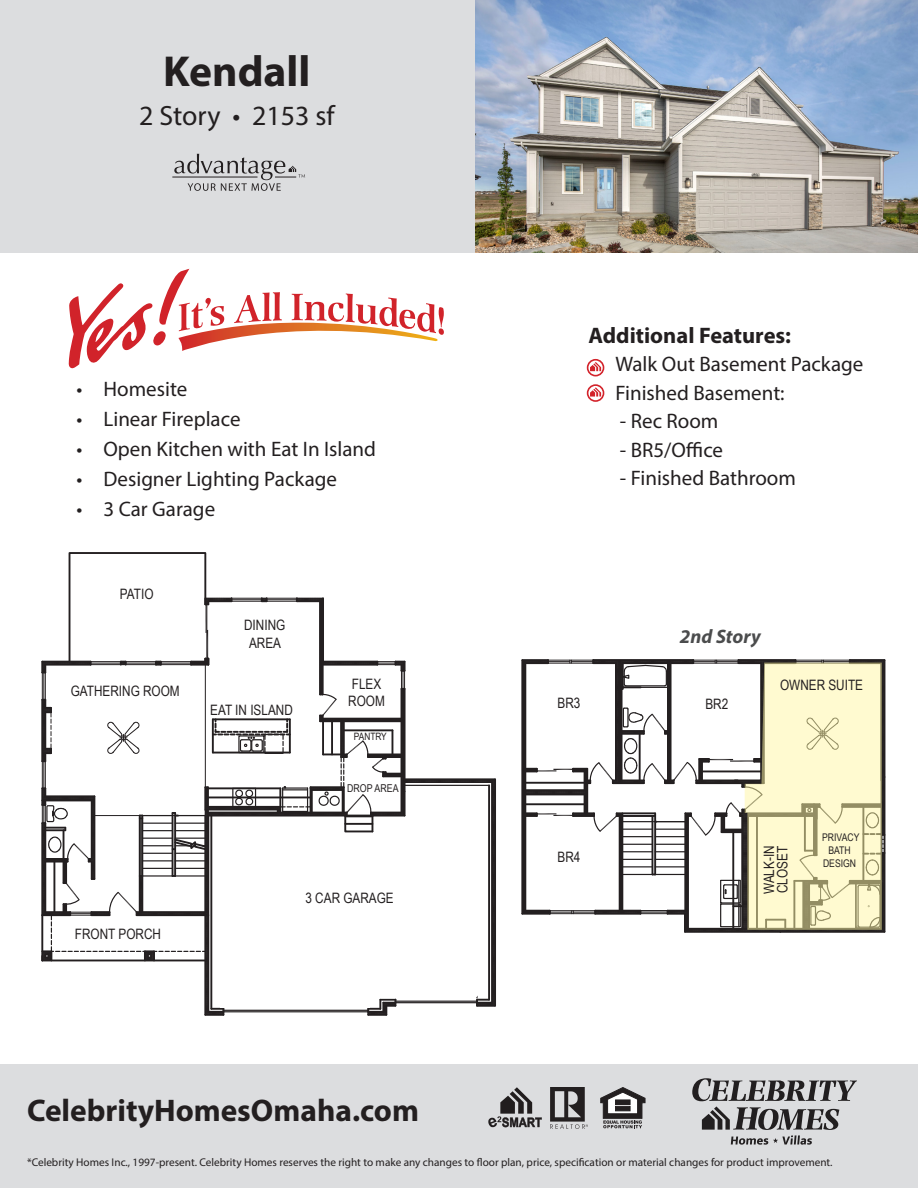
<style>
.page{position:relative;width:918px;height:1188px;background:#fff}
.page>*{position:absolute;margin:0;border:0;box-sizing:border-box;transform-origin:0 0}
.t1{font:700 43.5px "Myriad Pro";color:#231f20}
.t2{font:700 31.35px "Myriad Pro";color:#231f20}
.t3{font:27.9px "Myriad Pro";color:#231f20}
.t4{font:700 22.5px "Myriad Pro";color:#231f20}
.t5{font:21px "Myriad Pro";color:#231f20}
.t6{font:italic 700 19.5px "Myriad Pro";color:#4b4c4d}
.t7{font:14.4px/17.2px "Arial Narrow";color:#231f20;text-align:center}
.t8{font:11.25px "Myriad Pro";color:#231f20}
.t9{font:10.8px "Arial Narrow";color:#231f20}
.t10{font:10.5px/12.6px "Arial Narrow";color:#231f20;text-align:center}
.t11{font:10.2px "Arial Narrow";color:#231f20}
</style>
<div class="page">
<hr style="left:522px;top:659px;width:26px;height:2px;background:#231f20">
<hr style="left:593px;top:659px;width:100px;height:2px;background:#231f20">
<hr style="left:738px;top:659px;width:57px;height:2px;background:#231f20">
<hr style="left:850px;top:659px;width:35px;height:2px;background:#231f20">
<hr style="left:521px;top:660px;width:2px;height:254px;background:#231f20">
<hr style="left:494px;top:779px;width:2px;height:227px;background:#231f20">
<div style="left:0;top:1065px;width:918px;height:123px;background:#dcdddf"></div>
<div style="left:0;top:0;width:918px;height:253px;background:#dcdddf"></div>
<hr style="left:172px;top:177px;width:86px;height:1px;background:#231f20">
<svg style="left:174px;top:154px;width:131px;height:37px"></svg>
<img style="left:550px;top:1087px;width:38px;height:42px">
<svg style="left:600px;top:1087px;width:45px;height:41px"></svg>
<svg style="left:488px;top:1087px;width:54px;height:40px"></svg>
<img style="left:475px;top:0;width:443px;height:253px">
<svg style="left:68px;top:268px;width:376px;height:101px"></svg>
<svg style="left:588px;top:360px;width:16px;height:16px"></svg>
<div style="left:587px;top:359px;width:17px;height:17px;border:2px solid #d3232b;border-radius:50%"></div>
<svg style="left:590px;top:362px;width:11px;height:9px"></svg>
<div style="left:587px;top:384px;width:17px;height:18px;border:2px solid #d3232b;border-radius:50%"></div>
<svg style="left:590px;top:387px;width:11px;height:10px"></svg>
<svg style="left:692px;top:1078px;width:165px;height:67px"></svg>
<svg style="left:41px;top:552px;width:454px;height:464px"></svg>
<svg style="left:522px;top:660px;width:363px;height:273px"></svg>
<p class="t1" style="left:163px;top:43px;width:149px">Kendall</p>
<p class="t3" style="left:139px;top:99px;width:197px">2 Story • 2153 sf</p>
<p class="t5" style="left:77px;top:376px;width:112px">• Homesite</p>
<p class="t5" style="left:77px;top:406px;width:166px">• Linear Fireplace</p>
<p class="t5" style="left:77px;top:436px;width:301px">• Open Kitchen with Eat In Island</p>
<p class="t5" style="left:77px;top:466px;width:262px">• Designer Lighting Package</p>
<p class="t5" style="left:77px;top:496px;width:140px">• 3 Car Garage</p>
<p class="t7" style="left:120px;top:585px;width:35px">PATIO</p>
<p class="t7" style="left:71px;top:681px;width:110px">GATHERING ROOM</p>
<p class="t7" style="left:244px;top:616px;width:43px">DINING<br>AREA</p>
<p class="t7" style="left:210px;top:701px;width:84px">EAT IN ISLAND</p>
<p class="t7" style="left:352px;top:675px;width:31px">FLEX</p>
<p class="t7" style="left:348px;top:692px;width:38px">ROOM</p>
<p class="t11" style="left:354px;top:729px;width:34px">PANTRY</p>
<p class="t9" style="left:347px;top:780px;width:53px">DROP AREA</p>
<p class="t7" style="left:75px;top:925px;width:88px">FRONT PORCH</p>
<p class="t7" style="left:306px;top:889px;width:90px">3 CAR GARAGE</p>
<p class="t2" style="left:27px;top:1090px;width:394px">CelebrityHomesOmaha.com</p>
<p class="t4" style="left:588px;top:320px;width:204px">Additional Features:</p>
<p class="t5" style="left:588px;top:351px;width:277px">• Walk Out Basement Package</p>
<p class="t5" style="left:588px;top:380px;width:198px">• Finished Basement:</p>
<p class="t5" style="left:620px;top:408px;width:100px">- Rec Room</p>
<p class="t5" style="left:620px;top:437px;width:105px">- BR5/Office</p>
<p class="t5" style="left:620px;top:465px;width:178px">- Finished Bathroom</p>
<p class="t6" style="left:680px;top:624px;width:82px">2nd Story</p>
<p class="t7" style="left:558px;top:694px;width:24px">BR3</p>
<p class="t7" style="left:705px;top:695px;width:24px">BR2</p>
<p class="t7" style="left:780px;top:676px;width:85px">OWNER SUITE</p>
<p class="t7" style="left:558px;top:848px;width:24px">BR4</p>
<p class="t7" style="left:760px;top:894px;width:50px;rotate:-90deg">WALK-IN</p>
<p class="t7" style="left:773px;top:893px;width:49px;rotate:-90deg">CLOSET</p>
<p class="t10" style="left:822px;top:831px;width:39px">PRIVACY<br>BATH<br>DESIGN</p>
<p class="t8" style="left:27px;top:1156px;width:807px">*Celebrity Homes Inc., 1997-present. Celebrity Homes reserves the right to make any changes to floor plan, price, specification or material changes for product improvement.</p>
</div>
